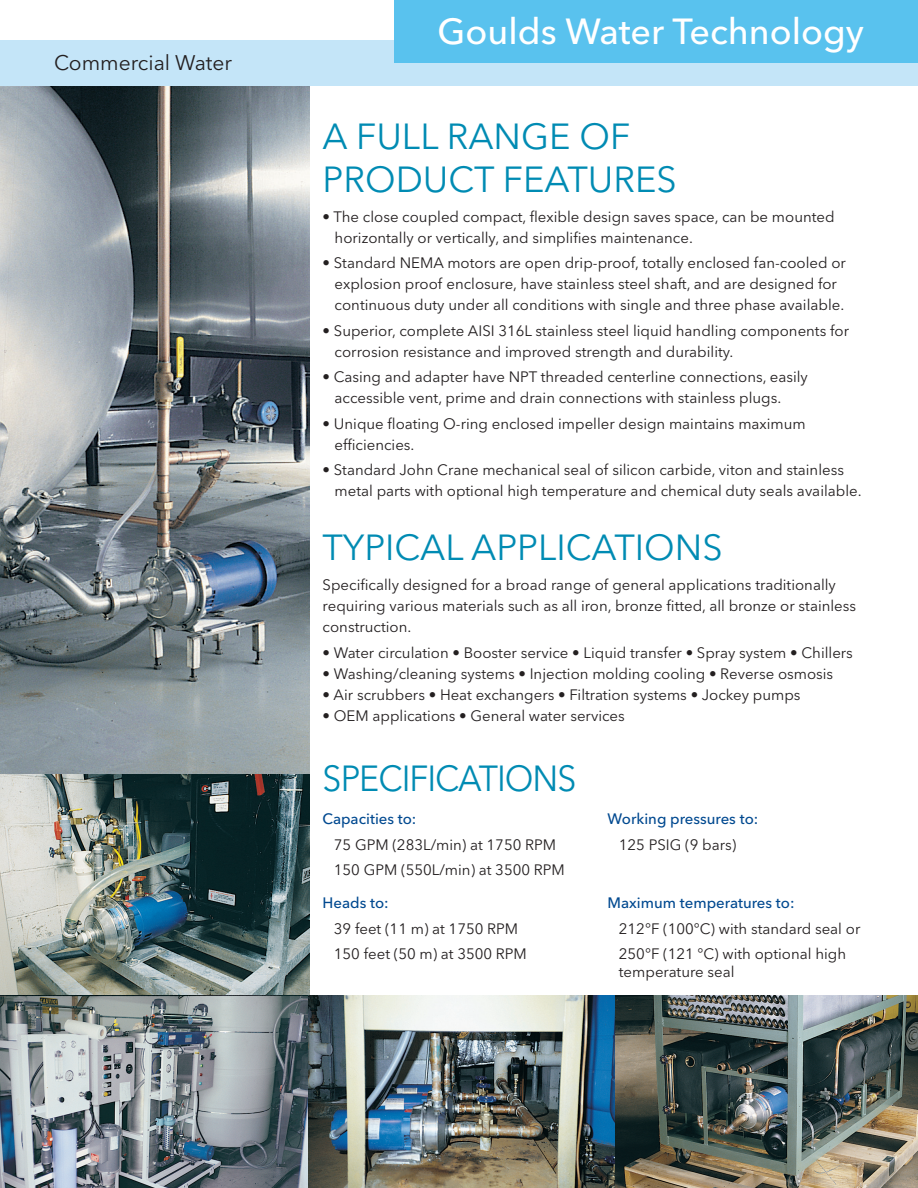
<style>
.page{position:relative;width:918px;height:1188px;background:#fff}
.page>*{position:absolute;margin:0;border:0;box-sizing:border-box;transform-origin:0 0}
.t1{font:36px/43.2px "Avenir Next LT Pro";color:#008bb3}
.t2{font:500 36px "Avenir Next LT Pro";color:#fff}
.t3{font:36px "Avenir Next LT Pro";letter-spacing:-.03em;color:#008bb3;scale:.94 1}
.t4{font:21px "Avenir Next LT Pro";color:#231f20}
.t5{font:15px/21px "Avenir Next LT Pro";color:#231f20}
.t6{font:500 15px "Avenir Next LT Pro";color:#014990}
</style>
<div class="page">
<div style="left:0;top:40px;width:918px;height:46px;background:#c4e5f8"></div>
<div style="left:394px;top:0;width:524px;height:63px;background:#59c2ee"></div>
<img style="left:0;top:86px;width:310px;height:688px">
<img style="left:615px;top:995px;width:303px;height:193px">
<img style="left:0;top:774px;width:310px;height:221px">
<img style="left:0;top:995px;width:615px;height:193px">
<p class="t4" style="left:54px;top:50px;width:180px">Commercial Water</p>
<p class="t2" style="left:438px;top:9px;width:428px">Goulds Water Technology</p>
<p class="t1" style="left:323px;top:115px;width:356px">A FULL RANGE OF<br>PRODUCT FEATURES</p>
<p class="t5" style="left:335px;top:206px;width:502px;text-indent:-12px">• The close coupled compact, flexible design saves space, can be mounted horizontally or vertically, and simplifies maintenance.</p>
<p class="t5" style="left:335px;top:253px;width:513px;text-indent:-12px">• Standard NEMA motors are open drip-proof, totally enclosed fan-cooled or explosion proof enclosure, have stainless steel shaft, and are designed for continuous duty under all conditions with single and three phase available.</p>
<p class="t5" style="left:335px;top:320px;width:516px;text-indent:-12px">• Superior, complete AISI 316L stainless steel liquid handling components for corrosion resistance and improved strength and durability.</p>
<p class="t5" style="left:335px;top:367px;width:475px;text-indent:-12px">• Casing and adapter have NPT threaded centerline connections, easily accessible vent, prime and drain connections with stainless plugs.</p>
<p class="t5" style="left:335px;top:413px;width:473px;text-indent:-12px">• Unique floating O-ring enclosed impeller design maintains maximum efficiencies.</p>
<p class="t5" style="left:335px;top:460px;width:529px;text-indent:-12px">• Standard John Crane mechanical seal of silicon carbide, viton and stainless metal parts with optional high temperature and chemical duty seals available.</p>
<p class="t1" style="left:323px;top:526px;width:402px">TYPICAL APPLICATIONS</p>
<p class="t5" style="left:323px;top:575px;width:535px">Specifically designed for a broad range of general applications traditionally requiring various materials such as all iron, bronze fitted, all bronze or stainless construction.</p>
<p class="t5" style="left:323px;top:642px;width:532px">• Water circulation • Booster service • Liquid transfer • Spray system • Chillers</p>
<p class="t5" style="left:323px;top:663px;width:512px">• Washing/cleaning systems • Injection molding cooling • Reverse osmosis</p>
<p class="t5" style="left:323px;top:684px;width:479px">• Air scrubbers • Heat exchangers • Filtration systems • Jockey pumps</p>
<p class="t5" style="left:323px;top:705px;width:304px">• OEM applications • General water services</p>
<p class="t3" style="left:323px;top:757px;width:272px">SPECIFICATIONS</p>
<p class="t6" style="left:323px;top:810px;width:95px">Capacities to:</p>
<p class="t6" style="left:608px;top:810px;width:152px">Working pressures to:</p>
<p class="t5" style="left:334px;top:834px;width:224px">75 GPM (283L/min) at 1750 RPM</p>
<p class="t5" style="left:619px;top:834px;width:119px">125 PSIG (9 bars)</p>
<p class="t5" style="left:334px;top:860px;width:232px">150 GPM (550L/min) at 3500 RPM</p>
<p class="t6" style="left:323px;top:894px;width:68px">Heads to:</p>
<p class="t6" style="left:608px;top:894px;width:188px">Maximum temperatures to:</p>
<p class="t5" style="left:334px;top:918px;width:186px">39 feet (11 m) at 1750 RPM</p>
<p class="t5" style="left:619px;top:918px;width:243px">212°F (100°C) with standard seal or</p>
<p class="t5" style="left:334px;top:944px;width:194px">150 feet (50 m) at 3500 RPM</p>
<p class="t5" style="left:619px;top:944px;width:229px">250°F (121 °C) with optional high</p>
<p class="t5" style="left:619px;top:962px;width:117px">temperature seal</p>
</div>
